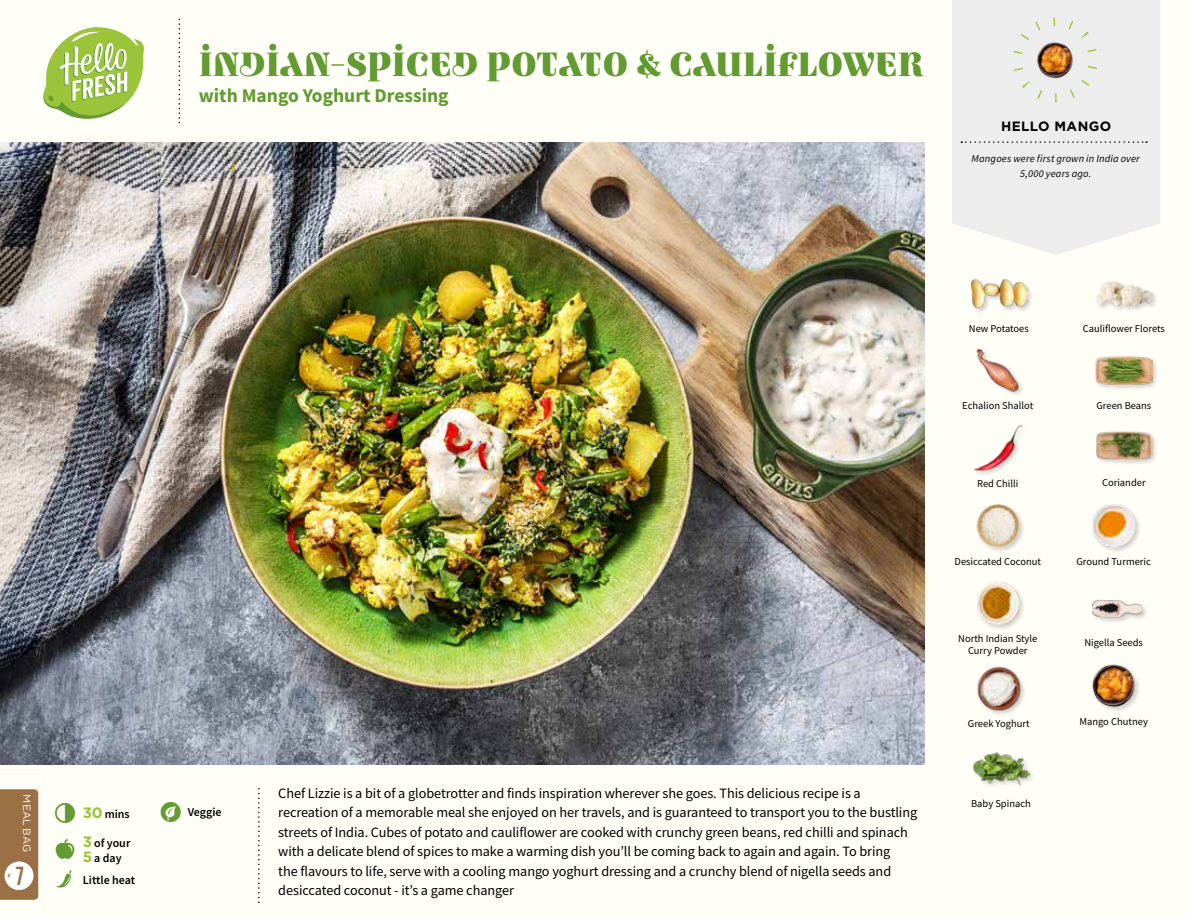
<style>
.page{position:relative;width:1188px;height:918px;background:#fffef7}
.page>*{position:absolute;margin:0;border:0;box-sizing:border-box;transform-origin:0 0}
.t1{font:39px "Ambicase Fatface OT";color:#619b31}
.t2{font:26.1px "Kapra";color:#9a7044}
.t3{font:700 19.5px "Source Sans Pro";color:#619b31}
.t4{font:14.25px/19.5px "Source Sans Pro";letter-spacing:-.005em;color:#000}
.t5{font:700 13.5px "Gotham";letter-spacing:.03em;color:#000}
.t6{font:600 12px/15.8px "Source Sans Pro";color:#000}
.t7{font:10.5px/12px "Source Sans Pro";color:#000;text-align:center}
.t8{font:italic 10.5px/14.7px "Source Sans Pro";letter-spacing:.015em;color:#000;text-align:center}
.t9{font:10.5px "Gotham";letter-spacing:-.005em;color:#fffefb}
.s1{font-family:"Gotham";font-weight:700;font-size:15px;color:#9ac43a}
.s2{color:#619b31}
</style>
<div class="page">
<svg style="left:43px;top:27px;width:101px;height:92px"></svg>
<svg style="left:0;top:789px;width:39px;height:111px;background:#ab8864"></svg>
<img style="left:0;top:142px;width:925px;height:623px">
<img style="left:977px;top:666px;width:48px;height:49px">
<img style="left:977px;top:582px;width:47px;height:47px">
<div style="left:1091px;top:599px;width:58px;height:25px;background:#000;opacity:.2"></div>
<img style="left:1091px;top:599px;width:51px;height:22px">
<img style="left:974px;top:425px;width:49px;height:50px">
<div style="left:1094px;top:280px;width:65px;height:33px;background:#000;opacity:.2"></div>
<img style="left:1095px;top:280px;width:58px;height:33px">
<img style="left:976px;top:504px;width:48px;height:48px">
<div style="left:1095px;top:430px;width:64px;height:37px;background:#000;opacity:.2"></div>
<img style="left:1095px;top:430px;width:58px;height:37px">
<img style="left:1092px;top:504px;width:48px;height:48px">
<img style="left:1092px;top:664px;width:47px;height:47px">
<div style="left:972px;top:751px;width:64px;height:40px;background:#000;opacity:.2"></div>
<img style="left:972px;top:751px;width:58px;height:40px">
<div style="left:1094px;top:354px;width:65px;height:38px;background:#000;opacity:.2"></div>
<img style="left:1095px;top:354px;width:58px;height:38px">
<div style="left:970px;top:278px;width:64px;height:37px;background:#000;opacity:.2"></div>
<img style="left:970px;top:278px;width:58px;height:37px">
<img style="left:976px;top:348px;width:47px;height:47px">
<div style="left:952px;top:0;width:208px;height:255px;background:#ededed"></div>
<svg style="left:961px;top:141px;width:186px;height:2px"></svg>
<img style="left:1031px;top:35px;width:49px;height:49px">
<div style="left:1013px;top:17px;width:85px;height:85px;border:9px dashed #9ac43a;border-radius:50%"></div>
<h1 class="t1" style="left:199px;top:43px;width:726px">INDIAN-SPICED POTATO &amp; CAULIFLOWER</h1>
<h3 class="t3" style="left:199px;top:83px;width:251px">with Mango Yoghurt Dressing</h3>
<p class="t5" style="left:1001px;top:117px;width:112px">HELLO MANGO</p>
<p class="t8" style="left:972px;top:151px;width:170px">Mangoes were first grown in India over<br>5,000 years ago.</p>
<p class="t9" style="left:33px;top:794px;width:59px;rotate:90deg">MEAL BAG</p>
<h2 class="t2" style="left:16px;top:861px;width:10px">7</h2>
<p class="t6" style="left:83px;top:806px;width:48px"><span class="s1">30</span> mins</p>
<p class="t6" style="left:83px;top:835px;width:49px"><span class="s1">3</span> of your<br><span class="s1">5</span> a day</p>
<p class="t6" style="left:53px;top:872px;width:84px"><span class="s2">▲</span> Little heat</p>
<p class="t6" style="left:188px;top:804px;width:35px">Veggie</p>
<p class="t4" style="left:278px;top:783px;width:641px">Chef Lizzie is a bit of a globetrotter and finds inspiration wherever she goes. This delicious recipe is a recreation of a memorable meal she enjoyed on her travels, and is guaranteed to transport you to the bustling streets of India. Cubes of potato and cauliflower are cooked with crunchy green beans, red chilli and spinach with a delicate blend of spices to make a warming dish you’ll be coming back to again and again. To bring<br>the flavours to life, serve with a cooling mango yoghurt dressing and a crunchy blend of nigella seeds and desiccated coconut - it’s a game changer</p>
<p class="t7" style="left:969px;top:322px;width:62px">New Potatoes</p>
<p class="t7" style="left:1083px;top:322px;width:84px">Cauliflower Florets</p>
<p class="t7" style="left:962px;top:400px;width:72px">Echalion Shallot</p>
<p class="t7" style="left:1096px;top:400px;width:56px">Green Beans</p>
<p class="t7" style="left:977px;top:478px;width:43px">Red Chilli</p>
<p class="t7" style="left:1102px;top:476px;width:45px">Coriander</p>
<p class="t7" style="left:955px;top:555px;width:88px">Desiccated Coconut</p>
<p class="t7" style="left:1076px;top:555px;width:76px">Ground Turmeric</p>
<p class="t7" style="left:958px;top:633px;width:81px">North Indian Style<br>Curry Powder</p>
<p class="t7" style="left:1084px;top:636px;width:60px">Nigella Seeds</p>
<p class="t7" style="left:968px;top:718px;width:63px">Greek Yoghurt</p>
<p class="t7" style="left:1079px;top:716px;width:70px">Mango Chutney</p>
<p class="t7" style="left:971px;top:797px;width:61px">Baby Spinach</p>
</div>
